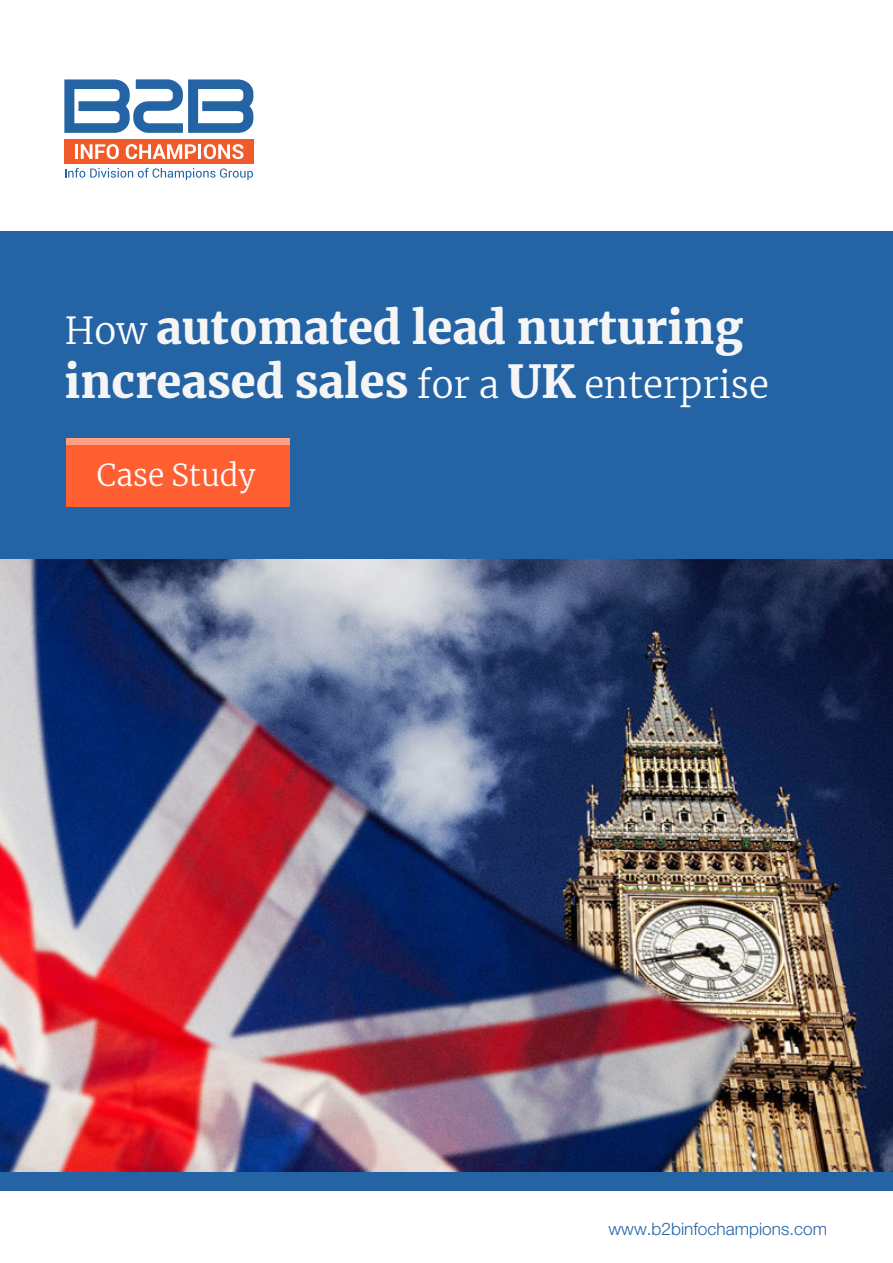
<style>
.page{position:relative;width:893px;height:1263px;background:#fff}
.page>*{position:absolute;margin:0;border:0;box-sizing:border-box;transform-origin:0 0}
.t1{font:900 45px/54px "Merriweather";color:#f5f5f5}
.t2{font:300 30px "Merriweather";color:#fefefe}
.t3{font:300 17.25px "Helvetica Neue";color:#2464a5}
.s1{font-weight:300;font-size:36.75px;color:#fefefe}
</style>
<div class="page">
<div style="left:0;top:232px;width:893px;height:959px;background:#2464a5"></div>
<div style="left:66px;top:445px;width:224px;height:61px;background:#ff5f31"></div>
<div style="left:66px;top:439px;width:224px;height:6px;background:#ff9f83"></div>
<img style="left:0;top:560px;width:893px;height:611px">
<div style="left:64px;top:139px;width:190px;height:25px;background:#f05a28"></div>
<svg style="left:64px;top:79px;width:189px;height:54px"></svg>
<hr style="left:75px;top:144px;width:3px;height:15px;background:#fff">
<svg style="left:81px;top:144px;width:38px;height:15px"></svg>
<svg style="left:126px;top:144px;width:70px;height:15px"></svg>
<hr style="left:198px;top:144px;width:3px;height:15px;background:#fff">
<svg style="left:204px;top:144px;width:40px;height:15px"></svg>
<svg style="left:65px;top:168px;width:188px;height:12px"></svg>
<p class="t1" style="left:64px;top:299px;width:706px"><span class="s1">How</span> automated lead nurturing increased sales <span class="s1">for a</span> UK <span class="s1">enterprise</span></p>
<p class="t2" style="left:97px;top:454px;width:160px">Case Study</p>
<p class="t3" style="left:608px;top:1218px;width:220px">www.b2binfochampions.com</p>
</div>
